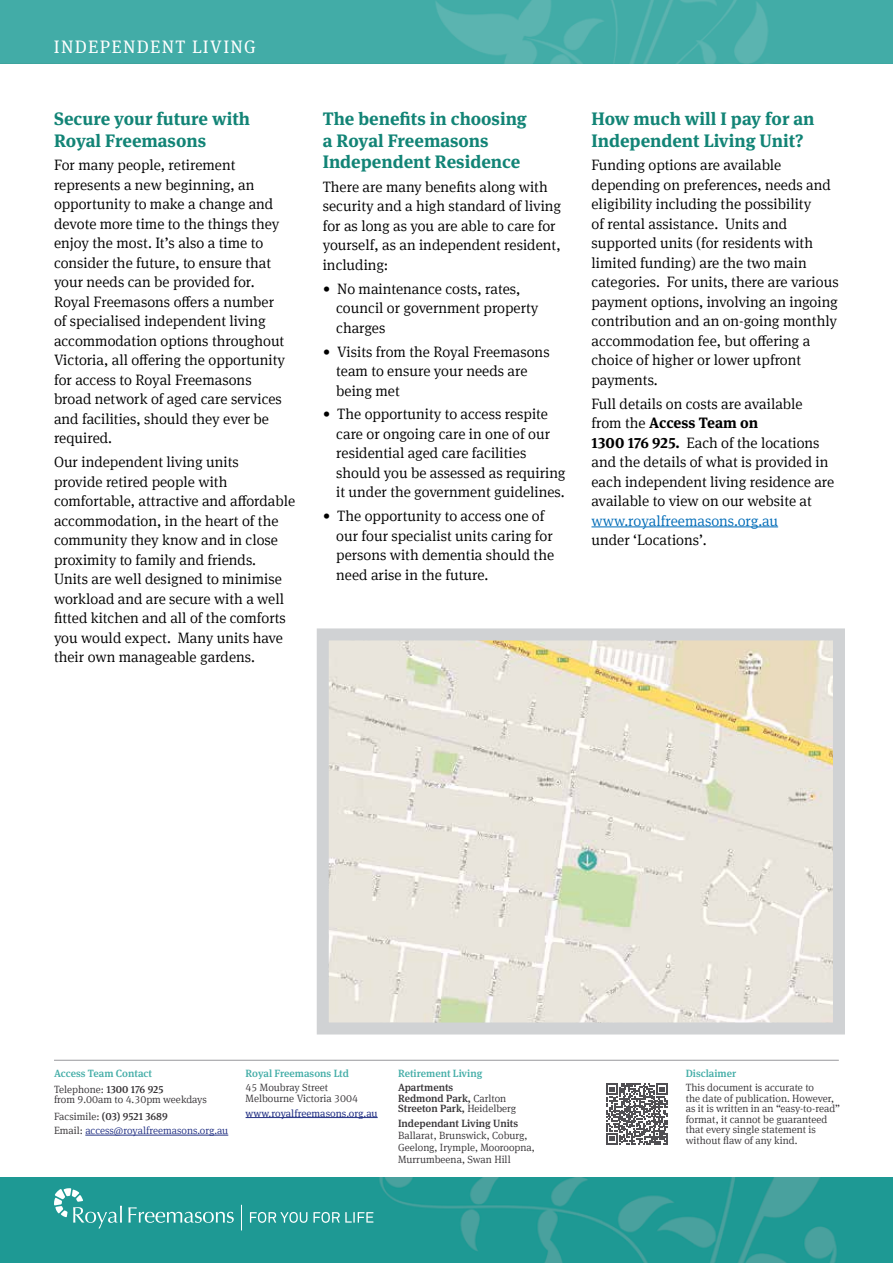
<style>
.page{position:relative;width:893px;height:1263px;background:#fff}
.page>*{position:absolute;margin:0;border:0;box-sizing:border-box;transform-origin:0 0}
.t1{font:700 18px/21.6px "Meta Serif Lf";color:#128476}
.t2{font:18px "Meta Serif Lf";letter-spacing:.075em;color:#fff}
.t3{font:300 15px/19.5px "Meta Serif Offc Pro";color:#000}
.t4{font:300 15px "Meta Serif Offc Pro";color:#006cb8}
.t5{font:700 15px "Meta Serif Lf";color:#000}
.t6{font:300 10.5px/10.5px "Meta Serif Offc Pro";color:#373437}
.t7{font:500 10.5px/10.5px "Meta Serif Lf";color:#373437}
.t8{font:500 10.5px "Meta Serif";color:#43ada7}
.t9{font:300 10.5px "Meta Serif Offc Pro";color:#243285}
.t10{font:500 10.5px "Meta Serif";color:#373437}
.t11{font:10.5px "Meta Serif";color:#243285}
.s1{font-family:"Meta Serif Offc Pro";font-weight:300}
.s2{font-family:"Meta Serif Lf";font-weight:700}
.s3{font-family:"Meta Serif Lf";font-weight:500}
.s4{color:#373437}
</style>
<div class="page">
<img style="left:0;top:0;width:893px;height:64px">
<img style="left:0;top:1178px;width:893px;height:85px">
<svg style="left:128px;top:1207px;width:106px;height:16px;background:#51b0ac"></svg>
<svg style="left:250px;top:1212px;width:57px;height:11px"></svg>
<svg style="left:313px;top:1212px;width:60px;height:11px"></svg>
<svg style="left:241px;top:1205px;width:1px;height:25px"></svg>
<svg style="left:54px;top:1188px;width:68px;height:40px;background:#46aba7"></svg>
<hr style="left:591px;top:527px;width:187px;height:1px;background:#006cb8">
<hr style="left:54px;top:1060px;width:785px;height:1px;background:#98989c">
<hr style="left:85px;top:1135px;width:143px;height:1px;background:#243285">
<hr style="left:246px;top:1117px;width:132px;height:1px;background:#243285">
<img style="left:330px;top:641px;width:502px;height:380px">
<div style="left:317px;top:628px;width:528px;height:406px;border:12px solid #d0d2d4"></div>
<svg style="left:606px;top:1083px;width:62px;height:62px"></svg>
<p class="t2" style="left:54px;top:32px;width:203px">INDEPENDENT LIVING</p>
<p class="t1" style="left:54px;top:106px;width:197px">Secure your future with<br>Royal Freemasons</p>
<p class="t3" style="left:54px;top:155px;width:233px">For many people, retirement represents a new beginning, an opportunity to make a change and devote more time to the things they enjoy the most. It’s also a time to consider the future, to ensure that your needs can be provided for.<br>Royal Freemasons offers a number of specialised independent living accommodation options throughout<br>Victoria, all offering the opportunity for access to Royal Freemasons broad network of aged care services and facilities, should they ever be required.</p>
<p class="t3" style="left:54px;top:451px;width:243px">Our independent living units<br>provide retired people with comfortable, attractive and affordable accommodation, in the heart of the community they know and in close proximity to family and friends.<br>Units are well designed to minimise workload and are secure with a well fitted kitchen and all of the comforts you would expect. Many units have their own manageable gardens.</p>
<p class="t1" style="left:323px;top:106px;width:205px">The benefits in choosing a Royal Freemasons<br>Independent Residence</p>
<p class="t3" style="left:323px;top:176px;width:240px">There are many benefits along with security and a high standard of living for as long as you are able to care for yourself, as an independent resident, including:</p>
<p class="t3" style="left:336px;top:278px;width:204px;text-indent:-14px">• No maintenance costs, rates, council or government property charges</p>
<p class="t3" style="left:336px;top:341px;width:215px;text-indent:-14px">• Visits from the Royal Freemasons team to ensure your needs are being met</p>
<p class="t3" style="left:336px;top:404px;width:231px;text-indent:-14px">• The opportunity to access respite care or ongoing care in one of our residential aged care facilities should you be assessed as requiring it under the government guidelines.</p>
<p class="t3" style="left:336px;top:505px;width:219px;text-indent:-14px">• The opportunity to access one of our four specialist units caring for persons with dementia should the need arise in the future.</p>
<p class="t1" style="left:591px;top:106px;width:224px">How much will I pay for an<br>Independent Living Unit?</p>
<p class="t3" style="left:591px;top:155px;width:249px">Funding options are available depending on preferences, needs and eligibility including the possibility<br>of rental assistance. Units and supported units (for residents with limited funding) are the two main categories. For units, there are various payment options, involving an ingoing contribution and an on-going monthly accommodation fee, but offering a choice of higher or lower upfront payments.</p>
<p class="t3" style="left:591px;top:393px;width:213px">Full details on costs are available</p>
<p class="t5" style="left:591px;top:410px;width:168px"><span class="s1">from the</span> Access Team on</p>
<p class="t3" style="left:591px;top:432px;width:244px"><span class="s2">1300 176 925.</span> Each of the locations and the details of what is provided in each independent living residence are available to view on our website at</p>
<p class="t4" style="left:591px;top:510px;width:188px">www.royalfreemasons.org.au</p>
<p class="t3" style="left:591px;top:529px;width:117px">under ‘Locations’.</p>
<p class="t8" style="left:54px;top:1064px;width:100px">Access Team Contact</p>
<p class="t6" style="left:54px;top:1083px;width:154px">Telephone: <span class="s3">1300 176 925<br></span>from 9.00am to 4.30pm weekdays</p>
<p class="t7" style="left:54px;top:1109px;width:115px"><span class="s1">Facsimile:</span> (03) 9521 3689</p>
<p class="t9" style="left:54px;top:1123px;width:176px"><span class="s4">Email:</span> access@royalfreemasons.org.au</p>
<p class="t8" style="left:246px;top:1064px;width:105px">Royal Freemasons Ltd</p>
<p class="t6" style="left:246px;top:1082px;width:114px">45 Moubray Street<br>Melbourne Victoria 3004</p>
<p class="t11" style="left:246px;top:1104px;width:134px">www.royalfreemasons.org.au</p>
<p class="t8" style="left:398px;top:1064px;width:86px">Retirement Living</p>
<p class="t10" style="left:398px;top:1079px;width:57px">Apartments</p>
<p class="t7" style="left:398px;top:1092px;width:120px">Redmond Park, <span class="s1">Carlton<br></span>Streeton Park, <span class="s1">Heidelberg</span></p>
<p class="t10" style="left:398px;top:1114px;width:122px">Independant Living Units</p>
<p class="t6" style="left:398px;top:1129px;width:138px;line-height:12px">Ballarat, Brunswick, Coburg,<br>Geelong, Irymple, Mooroopna,<br>Murrumbeena, Swan Hill</p>
<p class="t8" style="left:686px;top:1064px;width:52px">Disclaimer</p>
<p class="t6" style="left:686px;top:1082px;width:156px">This document is accurate to<br>the date of publication. However, as it is written in an “easy-to-read” format, it cannot be guaranteed that every single statement is without flaw of any kind.</p>
</div>
